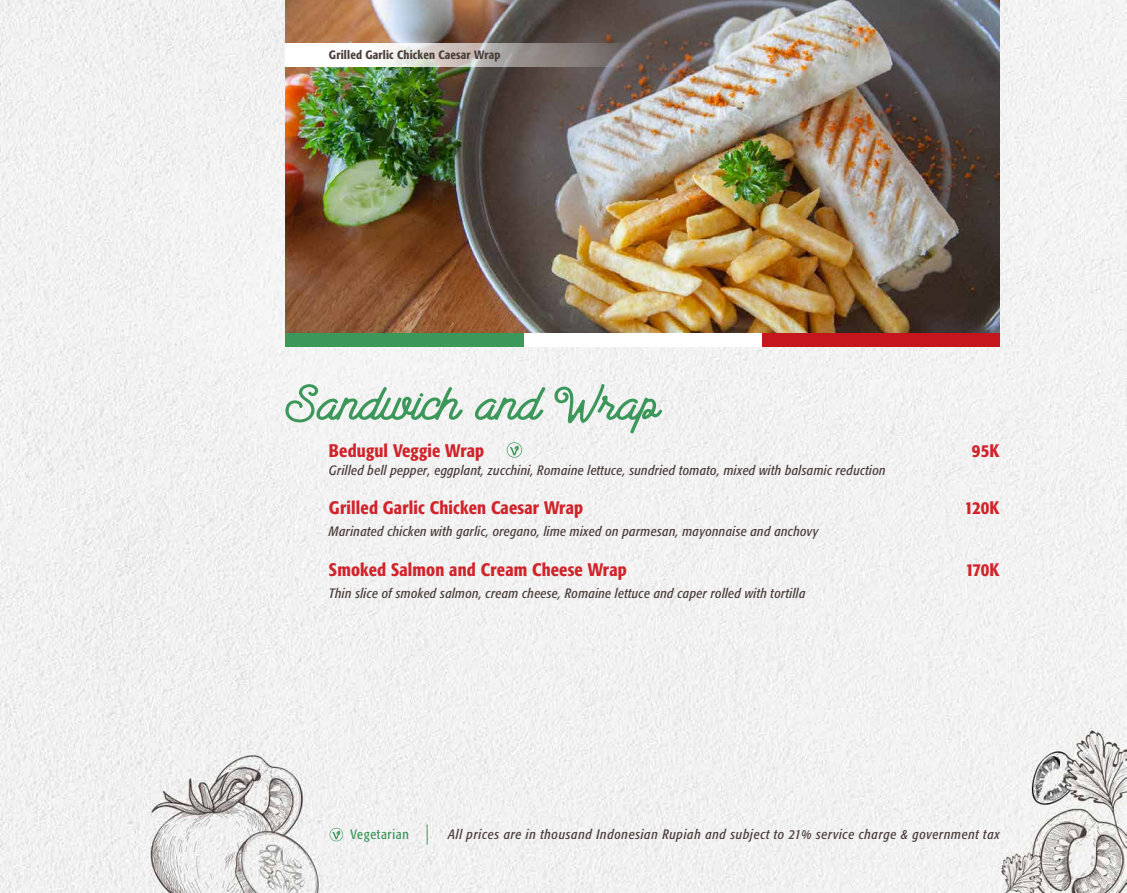
<style>
.page{position:relative;width:1127px;height:893px;background:#fff}
.page>*{position:absolute;margin:0;border:0;box-sizing:border-box;transform-origin:0 0}
.No_Spacing{font:60px "Santana Script";color:#3c975a;scale:1.1 1}
.No_Spacing-2{font:500 condensed 18px "Formata";letter-spacing:.01em;color:#d1232a}
.No_Spacing-3{font:italic condensed 13.5px "Formata";letter-spacing:.025em;color:#4b3e3b}
.No_Spacing-4{font:italic condensed 13.5px "Formata";letter-spacing:.05em;color:#4b3e3b}
.t1{font:condensed 13.5px "Formata";letter-spacing:.05em;color:#3c975a}
.No_Spacing-5{font:500 condensed 12px "Formata";letter-spacing:.015em;color:#4b3e3b}
</style>
<div class="page">
<img style="left:0;top:0;width:1127px;height:893px">
<svg style="left:330px;top:828px;width:13px;height:13px"></svg>
<svg style="left:427px;top:824px;width:1px;height:21px"></svg>
<div style="left:762px;top:333px;width:238px;height:13px;background:#c5161d"></div>
<div style="left:523px;top:333px;width:239px;height:13px;background:#fff"></div>
<div style="left:285px;top:333px;width:238px;height:13px;background:#3c975a"></div>
<img style="left:285px;top:0;width:715px;height:333px">
<svg style="left:507px;top:442px;width:15px;height:16px"></svg>
<svg style="left:285px;top:43px;width:353px;height:24px"></svg>
<p class="No_Spacing-5" style="left:329px;top:47px;width:173px">Grilled Garlic Chicken Caesar Wrap</p>
<p class="No_Spacing" style="left:285px;top:367px;width:339px">Sandwich and Wrap</p>
<p class="No_Spacing-2" style="left:329px;top:439px;width:157px">Bedugul Veggie Wrap</p>
<p class="No_Spacing-2" style="left:972px;top:439px;width:29px">95K</p>
<p class="No_Spacing-3" style="left:329px;top:462px;width:558px">Grilled bell pepper, eggplant, zucchini, Romaine lettuce, sundried tomato, mixed with balsamic reduction</p>
<p class="No_Spacing-2" style="left:329px;top:497px;width:256px">Grilled Garlic Chicken Caesar Wrap</p>
<p class="No_Spacing-2" style="left:964px;top:497px;width:37px">120K</p>
<p class="No_Spacing-3" style="left:329px;top:524px;width:491px">Marinated chicken with garlic, oregano, lime mixed on parmesan, mayonnaise and anchovy</p>
<p class="No_Spacing-2" style="left:329px;top:559px;width:299px">Smoked Salmon and Cream Cheese Wrap</p>
<p class="No_Spacing-2" style="left:965px;top:559px;width:35px">170K</p>
<p class="No_Spacing-3" style="left:329px;top:586px;width:478px">Thin slice of smoked salmon, cream cheese, Romaine lettuce and caper rolled with tortilla</p>
<p class="t1" style="left:351px;top:826px;width:60px">Vegetarian</p>
<p class="No_Spacing-4" style="left:448px;top:826px;width:553px">All prices are in thousand Indonesian Rupiah and subject to 21% service charge &amp; government tax</p>
</div>
